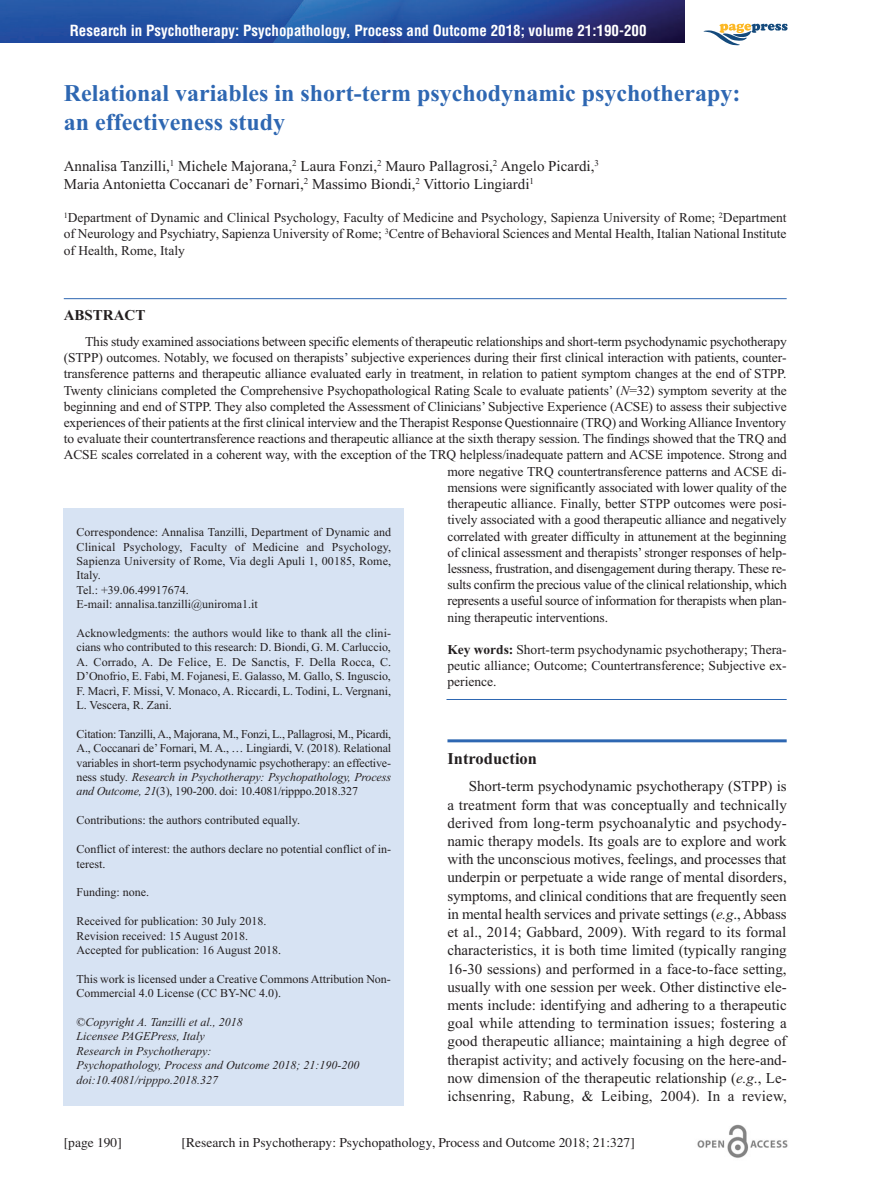
<style>
.page{position:relative;width:893px;height:1191px;background:#fff}
.page>*{position:absolute;margin:0;border:0;box-sizing:border-box;transform-origin:0 0}
.t1{font:700 24px/28.8px "Times New Roman";color:#2e67b2}
.t2{font:700 16.5px "Times New Roman";color:#231f20}
.t3{font:15px/18.1px "Times New Roman";color:#231f20;text-align:justify}
.t4{font:700 condensed 15px "Helvetica";color:#fff}
.t5{font:700 15px "Times New Roman";color:#231f20}
.t6{font:13.5px/16.2px "Times New Roman";letter-spacing:-.01em;color:#231f20;text-align:justify}
.t7{font:13.5px "Times";color:#231f20}
.t8{font:12px/14.4px "Times New Roman";color:#231f20}
.t9{font:italic 12px/14.4px "Times New Roman";color:#231f20}
.s1{font-style:italic}
.s2{font-weight:700}
</style>
<div class="page">
<hr style="left:447px;top:739px;width:340px;height:3px;background:#2e67b2">
<img style="left:0;top:0;width:685px;height:42px">
<hr style="left:64px;top:298px;width:723px;height:1px;background:#2e67b2">
<hr style="left:446px;top:699px;width:341px;height:1px;background:#2e67b2">
<div style="left:64px;top:508px;width:340px;height:598px;background:#d7e3f3"></div>
<img style="left:697px;top:1124px;width:91px;height:34px">
<svg style="left:704px;top:23px;width:83px;height:22px"></svg>
<p class="t4" style="left:70px;top:22px;width:578px">Research in Psychotherapy: Psychopathology, Process and Outcome 2018; volume 21:190-200</p>
<h1 class="t1" style="left:64px;top:79px;width:678px">Relational variables in short-term psychodynamic psychotherapy: an effectiveness study</h1>
<p class="t3" style="left:64px;top:157px;width:537px">Annalisa Tanzilli,<sup>1</sup> Michele Majorana,<sup>2</sup> Laura Fonzi,<sup>2</sup> Mauro Pallagrosi,<sup>2</sup> Angelo Picardi,<sup>3<br></sup>Maria Antonietta Coccanari de’ Fornari,<sup>2</sup> Massimo Biondi,<sup>2</sup> Vittorio Lingiardi<sup>1</sup></p>
<p class="t6" style="left:64px;top:209px;width:724px"><sup>1</sup>Department of Dynamic and Clinical Psychology, Faculty of Medicine and Psychology, Sapienza University of Rome; <sup>2</sup>Department of Neurology and Psychiatry, Sapienza University of Rome; <sup>3</sup>Centre of Behavioral Sciences and Mental Health, Italian National Institute of Health, Rome, Italy</p>
<p class="t5" style="left:64px;top:306px;width:83px">ABSTRACT</p>
<p class="t6" style="left:85px;top:333px;width:703px">This study examined associations between specific elements of therapeutic relationships and short-term psychodynamic psychotherapy</p>
<p class="t6" style="left:64px;top:349px;width:724px">(STPP) outcomes. Notably, we focused on therapists’ subjective experiences during their first clinical interaction with patients, counter-</p>
<p class="t6" style="left:64px;top:366px;width:724px">transference patterns and therapeutic alliance evaluated early in treatment, in relation to patient symptom changes at the end of STPP.</p>
<p class="t6" style="left:64px;top:382px;width:724px">Twenty clinicians completed the Comprehensive Psychopathological Rating Scale to evaluate patients’ (<span class="s1">N</span>=32) symptom severity at the</p>
<p class="t6" style="left:64px;top:398px;width:724px">beginning and end of STPP. They also completed the Assessment of Clinicians’ Subjective Experience (ACSE) to assess their subjective</p>
<p class="t6" style="left:64px;top:414px;width:724px">experiences of their patients at the first clinical interview and the Therapist Response Questionnaire (TRQ) and Working Alliance Inventory</p>
<p class="t6" style="left:64px;top:430px;width:724px">to evaluate their countertransference reactions and therapeutic alliance at the sixth therapy session. The findings showed that the TRQ and</p>
<p class="t6" style="left:64px;top:447px;width:724px">ACSE scales correlated in a coherent way, with the exception of the TRQ helpless/inadequate pattern and ACSE impotence. Strong and</p>
<p class="t6" style="left:447px;top:463px;width:341px">more negative TRQ countertransference patterns and ACSE di-</p>
<p class="t6" style="left:447px;top:479px;width:341px">mensions were significantly associated with lower quality of the</p>
<p class="t6" style="left:447px;top:495px;width:341px">therapeutic alliance. Finally, better STPP outcomes were posi-</p>
<p class="t6" style="left:447px;top:511px;width:341px">tively associated with a good therapeutic alliance and negatively</p>
<p class="t6" style="left:447px;top:528px;width:341px">correlated with greater difficulty in attunement at the beginning</p>
<p class="t6" style="left:447px;top:544px;width:341px">of clinical assessment and therapists’ stronger responses of help-</p>
<p class="t6" style="left:447px;top:560px;width:340px">lessness, frustration, and disengagement during therapy. These re-</p>
<p class="t6" style="left:447px;top:576px;width:341px">sults confirm the precious value of the clinical relationship, which</p>
<p class="t6" style="left:447px;top:592px;width:341px">represents a useful source of information for therapists when plan-</p>
<p class="t6" style="left:447px;top:609px;width:162px">ning therapeutic interventions.</p>
<p class="t6" style="left:447px;top:641px;width:341px"><span class="s2">Key words:</span> Short-term psychodynamic psychotherapy; Thera&shy;peutic alliance; Outcome; Countertransference; Subjective ex&shy;perience.</p>
<p class="t8" style="left:77px;top:525px;width:316px">Correspondence: Annalisa Tanzilli, Department of Dynamic and Clinical Psychology, Faculty of Medicine and Psychology, Sapienza University of Rome, Via degli Apuli 1, 00185, Rome, Italy.<br>Tel.: +39.06.49917674.<br>E-mail: annalisa.tanzilli@uniroma1.it</p>
<p class="t8" style="left:77px;top:625px;width:316px;text-align:justify">Acknowledgments: the authors would like to thank all the clini&shy;cians who contributed to this research: D. Biondi, G. M. Carluccio, A. Corrado, A. De Felice, E. De Sanctis, F. Della Rocca, C.<br>D’Onofrio, E. Fabi, M. Fojanesi, E. Galasso, M. Gallo, S. Inguscio, F. Macrì, F. Missi, V. Monaco, A. Riccardi, L. Todini, L. Vergnani, L. Vescera, R. Zani.</p>
<p class="t8" style="left:77px;top:726px;width:316px;text-align:justify">Citation: Tanzilli, A., Majorana, M., Fonzi, L., Pallagrosi, M., Picardi, A., Coccanari de’ Fornari, M. A., … Lingiardi, V. (2018). Relational variables in short-term psychodynamic psychotherapy: an effective&shy;ness study<span class="s1">. Research in Psychotherapy: Psychopathology, Process and Outcome, 21</span>(3), 190-200. doi: 10.4081/ripppo.2018.327</p>
<p class="t8" style="left:77px;top:813px;width:225px">Contributions: the authors contributed equally.</p>
<p class="t8" style="left:76px;top:841px;width:316px">Conflict of interest: the authors declare no potential conflict of in&shy;terest.</p>
<p class="t8" style="left:76px;top:885px;width:74px">Funding: none.</p>
<p class="t8" style="left:76px;top:913px;width:206px">Received for publication: 30 July 2018.<br>Revision received: 15 August 2018.<br>Accepted for publication: 16 August 2018.</p>
<p class="t8" style="left:76px;top:971px;width:316px">This work is licensed under a Creative Commons Attribution Non-<br>Commercial 4.0 License (CC BY-NC 4.0).</p>
<p class="t9" style="left:76px;top:1014px;width:284px">©Copyright A. Tanzilli et al., 2018<br>Licensee PAGEPress, Italy<br>Research in Psychotherapy:<br>Psychopathology, Process and Outcome 2018; 21:190-200 doi:10.4081/ripppo.2018.327</p>
<p class="t2" style="left:447px;top:748px;width:91px">Introduction</p>
<p class="t3" style="left:447px;top:777px;width:341px;text-indent:21px">Short-term psychodynamic psychotherapy (STPP) is a treatment form that was conceptually and technically derived from long-term psychoanalytic and psychody&shy;namic therapy models. Its goals are to explore and work with the unconscious motives, feelings, and processes that underpin or perpetuate a wide range of mental disorders, symptoms, and clinical conditions that are frequently seen in mental health services and private settings (<span class="s1">e.g</span>., Abbass et al., 2014; Gabbard, 2009). With regard to its formal characteristics, it is both time limited (typically ranging 16-30 sessions) and performed in a face-to-face setting, usually with one session per week. Other distinctive ele&shy;ments include: identifying and adhering to a therapeutic goal while attending to termination issues; fostering a good therapeutic alliance; maintaining a high degree of therapist activity; and actively focusing on the here-and&shy;now dimension of the therapeutic relationship (<span class="s1">e.g</span>., Le&shy;ichsenring, Rabung, &amp; Leibing, 2004). In a review,</p>
<p class="t7" style="left:64px;top:1134px;width:60px">[page 190]</p>
<p class="t7" style="left:182px;top:1134px;width:455px">[Research in Psychotherapy: Psychopathology, Process and Outcome 2018; 21:327]</p>
</div>
